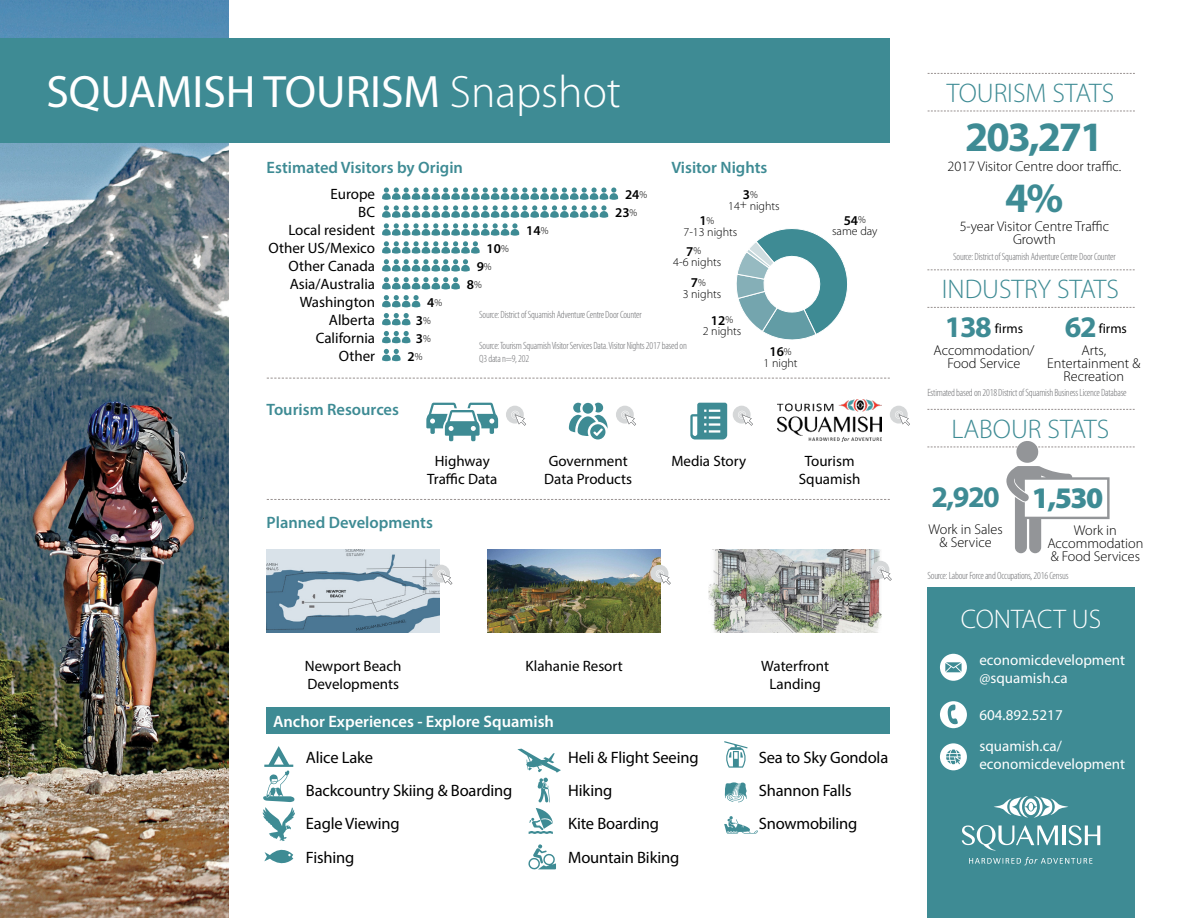
<style>
.page{position:relative;width:1188px;height:918px;background:#fff}
.page>*{position:absolute;margin:0;border:0;box-sizing:border-box;transform-origin:0 0}
.t1{font:45.6px "Myriad Pro";color:#fff}
.t2{font:700 42px/61.5px "Myriad Pro";letter-spacing:-.05em;color:#3e8b94;text-align:center}
.t3{font:700 30px "Myriad Pro";letter-spacing:-.05em;color:#3e8b94}
.t4{font:900 30px "Myriad Pro";color:#3e8b94}
.t5{font:300 27px "Myriad Pro";color:#3e8b94}
.t6{font:300 27px "Myriad Pro";color:#fff}
.t7{font:16.5px/33.3px "Myriad Pro";letter-spacing:-.01em;color:#000}
.t8{font:600 16.5px "Myriad Pro";color:#3e8b94}
.t9{font:600 16.5px "Myriad Pro";color:#fff}
.t10{font:15px/18px "Myriad Pro";color:#000;text-align:center}
.t11{font:15px/18px "Myriad Pro";color:#fff}
.t12{font:300 14.25px/12.9px "Myriad Pro";color:#000;text-align:center}
.t13{font:600 13.5px "Myriad Pro";color:#000}
.t14{font:13.5px "Myriad Pro";color:#000}
.t15{font:300 12px "Myriad Pro";color:#000}
.t16{font:300 condensed 10.5px/12.6px "Myriad Pro";letter-spacing:-.02em;color:#6d6e71}
.s1{font-weight:300}
.s2{font-weight:300;font-size:10.5px}
</style>
<div class="page">
<img style="left:0;top:0;width:229px;height:918px">
<div style="left:0;top:38px;width:890px;height:105px;background:#3e8b94"></div>
<svg style="left:267px;top:378px;width:623px;height:1px"></svg>
<svg style="left:267px;top:499px;width:623px;height:1px"></svg>
<div style="left:267px;top:707px;width:623px;height:27px;background:#3e8b94"></div>
<div style="left:927px;top:588px;width:208px;height:330px;background:#3e8b94"></div>
<svg style="left:994px;top:796px;width:74px;height:22px"></svg>
<hr style="left:1062px;top:826px;width:3px;height:19px;background:#fff">
<svg style="left:1068px;top:825px;width:32px;height:20px"></svg>
<svg style="left:962px;top:825px;width:96px;height:26px"></svg>
<svg style="left:969px;top:857px;width:124px;height:8px"></svg>
<svg style="left:940px;top:701px;width:27px;height:27px"></svg>
<svg style="left:940px;top:654px;width:27px;height:27px"></svg>
<div style="left:940px;top:743px;width:27px;height:27px;background:#fff;border-radius:50%"></div>
<svg style="left:946px;top:750px;width:15px;height:14px"></svg>
<svg style="left:927px;top:409px;width:208px;height:1px"></svg>
<svg style="left:927px;top:441px;width:208px;height:112px"></svg>
<svg style="left:569px;top:403px;width:39px;height:37px"></svg>
<svg style="left:928px;top:73px;width:207px;height:1px"></svg>
<svg style="left:928px;top:111px;width:207px;height:1px"></svg>
<img style="left:267px;top:549px;width:173px;height:83px">
<img style="left:488px;top:549px;width:173px;height:83px">
<img style="left:709px;top:549px;width:173px;height:83px">
<svg style="left:426px;top:403px;width:72px;height:38px"></svg>
<img style="left:778px;top:399px;width:104px;height:42px">
<svg style="left:690px;top:403px;width:37px;height:37px"></svg>
<svg style="left:724px;top:816px;width:34px;height:18px"></svg>
<svg style="left:724px;top:741px;width:24px;height:27px"></svg>
<svg style="left:528px;top:844px;width:28px;height:26px"></svg>
<svg style="left:725px;top:782px;width:22px;height:20px"></svg>
<svg style="left:263px;top:746px;width:32px;height:118px"></svg>
<svg style="left:517px;top:749px;width:44px;height:85px"></svg>
<svg style="left:382px;top:313px;width:28px;height:12px"></svg>
<svg style="left:382px;top:331px;width:28px;height:12px"></svg>
<svg style="left:382px;top:349px;width:19px;height:12px"></svg>
<svg style="left:382px;top:295px;width:38px;height:12px"></svg>
<svg style="left:382px;top:187px;width:236px;height:102px"></svg>
<svg style="left:736px;top:228px;width:112px;height:112px"></svg>
<svg style="left:927px;top:270px;width:208px;height:1px"></svg>
<svg style="left:927px;top:307px;width:208px;height:1px"></svg>
<div style="left:506px;top:406px;width:18px;height:18px;background:#d5d7d8;border-radius:50%"></div>
<svg style="left:511px;top:411px;width:15px;height:15px"></svg>
<div style="left:616px;top:406px;width:18px;height:18px;background:#d5d7d8;border-radius:50%"></div>
<svg style="left:621px;top:411px;width:15px;height:15px"></svg>
<div style="left:733px;top:406px;width:18px;height:18px;background:#d5d7d8;border-radius:50%"></div>
<svg style="left:738px;top:411px;width:15px;height:15px"></svg>
<div style="left:890px;top:406px;width:18px;height:18px;background:#d5d7d8;border-radius:50%"></div>
<svg style="left:895px;top:411px;width:15px;height:15px"></svg>
<div style="left:432px;top:565px;width:18px;height:18px;background:#d5d7d8;border-radius:50%"></div>
<svg style="left:437px;top:570px;width:15px;height:15px"></svg>
<div style="left:651px;top:565px;width:17px;height:18px;background:#d5d7d8;border-radius:50%"></div>
<svg style="left:656px;top:570px;width:15px;height:15px"></svg>
<div style="left:871px;top:561px;width:18px;height:18px;background:#d5d7d8;border-radius:50%"></div>
<svg style="left:877px;top:566px;width:15px;height:15px"></svg>
<h1 class="t1" style="left:46px;top:64px;width:576px">SQUAMISH TOURISM <span class="s1">Snapshot</span></h1>
<h3 class="t8" style="left:267px;top:157px;width:198px">Estimated Visitors by Origin</h3>
<h3 class="t8" style="left:671px;top:157px;width:98px">Visitor Nights</h3>
<h3 class="t10" style="left:268px;top:184px;width:108px;text-align:right">Europe<br>BC<br>Local resident<br>Other US/Mexico<br>Other Canada<br>Asia/Australia<br>Washington<br>Alberta<br>California<br>Other</h3>
<p class="t13" style="left:625px;top:186px;width:24px">24<span class="s2">%</span></p>
<p class="t13" style="left:743px;top:186px;width:16px">3<span class="s2">%</span></p>
<p class="t15" style="left:728px;top:199px;width:53px">14+ nights</p>
<p class="t13" style="left:615px;top:204px;width:24px">23<span class="s2">%</span></p>
<p class="t13" style="left:699px;top:212px;width:16px">1<span class="s2">%</span></p>
<p class="t13" style="left:526px;top:222px;width:24px">14<span class="s2">%</span></p>
<p class="t15" style="left:684px;top:226px;width:55px">7-13 nights</p>
<p class="t13" style="left:487px;top:240px;width:24px">10<span class="s2">%</span></p>
<p class="t13" style="left:477px;top:258px;width:16px">9<span class="s2">%</span></p>
<p class="t13" style="left:467px;top:276px;width:16px">8<span class="s2">%</span></p>
<p class="t13" style="left:686px;top:242px;width:16px">7<span class="s2">%</span></p>
<p class="t15" style="left:673px;top:256px;width:49px">4-6 nights</p>
<p class="t13" style="left:691px;top:274px;width:16px">7<span class="s2">%</span></p>
<p class="t15" style="left:683px;top:287px;width:40px">3 nights</p>
<p class="t13" style="left:427px;top:294px;width:16px">4<span class="s2">%</span></p>
<p class="t13" style="left:416px;top:312px;width:16px">3<span class="s2">%</span></p>
<p class="t13" style="left:416px;top:330px;width:16px">3<span class="s2">%</span></p>
<p class="t13" style="left:408px;top:348px;width:16px">2<span class="s2">%</span></p>
<p class="t16" style="left:479px;top:309px;width:164px">Source: District of Squamish Adventure Centre Door Counter</p>
<p class="t13" style="left:711px;top:312px;width:24px">12<span class="s2">%</span></p>
<p class="t15" style="left:703px;top:325px;width:40px">2 nights</p>
<p class="t16" style="left:479px;top:340px;width:209px">Source: Tourism Squamish Visitor Services Data. Visitor Nights 2017 based on<br>Q3 data n=9, 202</p>
<p class="t13" style="left:770px;top:343px;width:24px">16<span class="s2">%</span></p>
<p class="t15" style="left:764px;top:356px;width:36px">1 night</p>
<h3 class="t8" style="left:267px;top:399px;width:134px">Tourism Resources</h3>
<p class="t13" style="left:844px;top:211px;width:24px">54<span class="s2">%</span></p>
<p class="t15" style="left:832px;top:225px;width:47px">same day</p>
<h3 class="t10" style="left:671px;top:451px;width:76px">Media Story</h3>
<h3 class="t10" style="left:427px;top:451px;width:72px">Highway<br>Traffic Data</h3>
<h3 class="t10" style="left:799px;top:451px;width:63px">Tourism<br>Squamish</h3>
<h3 class="t10" style="left:544px;top:451px;width:89px;text-align:left">Government<br>Data Products</h3>
<h3 class="t8" style="left:267px;top:512px;width:168px">Planned Developments</h3>
<h3 class="t10" style="left:305px;top:657px;width:98px;text-align:left">Newport Beach<br>Developments</h3>
<h3 class="t10" style="left:526px;top:657px;width:99px">Klahanie Resort</h3>
<h3 class="t10" style="left:761px;top:657px;width:69px">Waterfront<br>Landing</h3>
<h3 class="t9" style="left:273px;top:711px;width:282px">Anchor Experiences - Explore Squamish</h3>
<h3 class="t7" style="left:306px;top:740px;width:208px">Alice Lake<br>Backcountry Skiing &amp; Boarding<br>Eagle Viewing<br>Fishing</h3>
<h3 class="t7" style="left:568px;top:740px;width:132px">Heli &amp; Flight Seeing<br>Hiking<br>Kite Boarding<br>Mountain Biking</h3>
<h3 class="t7" style="left:759px;top:740px;width:131px">Sea to Sky Gondola<br>Shannon Falls<br>Snowmobiling</h3>
<h3 class="t5" style="left:947px;top:78px;width:169px">TOURISM STATS</h3>
<h2 class="t2" style="left:965px;top:104px;width:140px">203,271<br>4%</h2>
<h3 class="t12" style="left:947px;top:160px;width:175px">2017 Visitor Centre door traffic.</h3>
<h3 class="t12" style="left:960px;top:220px;width:151px">5-year Visitor Centre Traffic<br>Growth</h3>
<p class="t16" style="left:953px;top:250px;width:164px">Source: District of Squamish Adventure Centre Door Counter</p>
<h3 class="t5" style="left:942px;top:274px;width:179px">INDUSTRY STATS</h3>
<h3 class="t3" style="left:945px;top:308px;width:48px">138</h3>
<p class="t14" style="left:995px;top:320px;width:30px">firms</p>
<h3 class="t3" style="left:1065px;top:308px;width:33px">62</h3>
<p class="t14" style="left:1099px;top:320px;width:30px">firms</p>
<h3 class="t12" style="left:933px;top:344px;width:103px">Accommodation/<br>Food Service</h3>
<h3 class="t12" style="left:1047px;top:344px;width:95px">Arts,<br>Entertainment &amp;<br>Recreation</h3>
<p class="t16" style="left:927px;top:387px;width:201px">Estimated based on 2018 District of Squamish Business Licence Database</p>
<h3 class="t5" style="left:951px;top:414px;width:159px">LABOUR STATS</h3>
<h3 class="t3" style="left:931px;top:478px;width:70px">2,920</h3>
<h3 class="t12" style="left:928px;top:523px;width:76px">Work in Sales &amp; Service</h3>
<h3 class="t4" style="left:1032px;top:478px;width:73px">1,530</h3>
<h3 class="t12" style="left:1047px;top:524px;width:98px">Work in<br>Accommodation &amp; Food Services</h3>
<p class="t16" style="left:927px;top:569px;width:143px">Source: Labour Force and Occupations, 2016 Census</p>
<h3 class="t6" style="left:961px;top:604px;width:142px">CONTACT US</h3>
<h3 class="t11" style="left:979px;top:651px;width:147px">economicdevelopment @squamish.ca</h3>
<h3 class="t11" style="left:980px;top:706px;width:85px">604.892.5217</h3>
<h3 class="t11" style="left:979px;top:736px;width:147px">squamish.ca/ economicdevelopment</h3>
</div>
